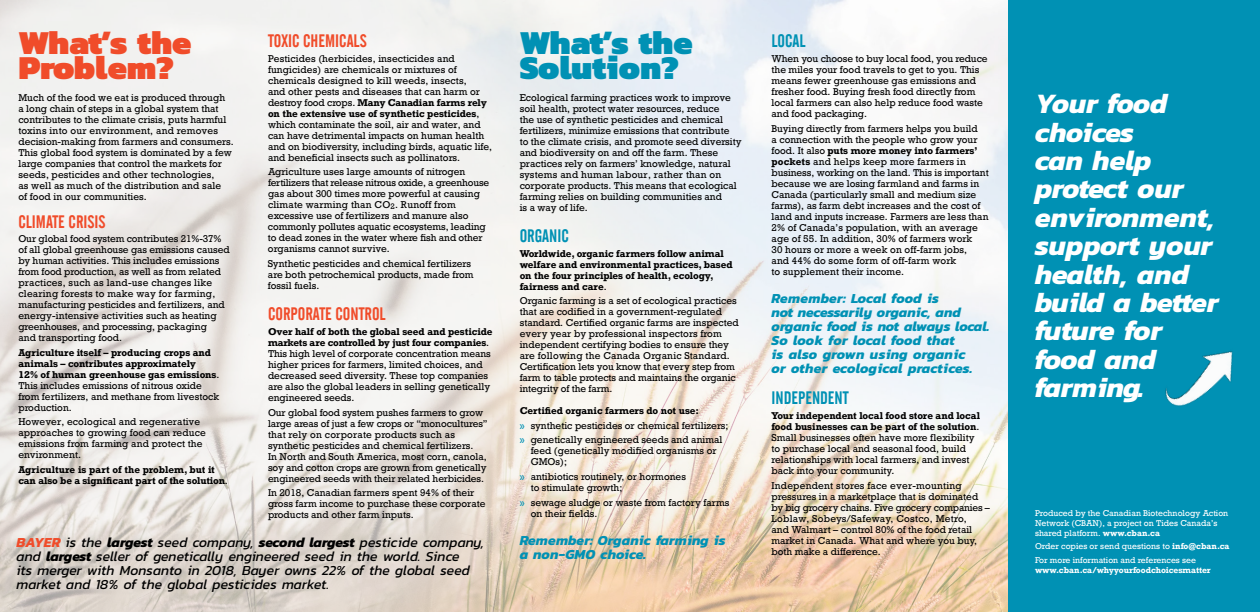
<style>
.page{position:relative;width:1260px;height:612px;background:#fff}
.page>*{position:absolute;margin:0;border:0;box-sizing:border-box;transform-origin:0 0}
.t1{font:900 34px/25px "Kanit";color:#0091b4}
.t2{font:900 34px/25px "Kanit";color:#f04c2a}
.t3{font:italic 700 28.5px/28.4px "Kanit";color:#fff}
.t4{font:18px "Alternate Gothic No 2 TL";color:#f04c2a}
.t5{font:18px "Alternate Gothic No 2 TL";color:#0091b4}
.t6{font:italic 14px/14px "Kanit";color:#000}
.t7{font:italic 700 14px/14px "Kanit";color:#0091b4}
.t8{font:9.3px/11px "Rockwell";color:#000}
.t9{font:700 9.3px/11px "Rockwell";letter-spacing:-.01em;color:#000}
.t10{font:8px/10px "Rockwell";color:#fff}
.t11{font:700 8px "Rockwell";color:#fff}
.s1{font-weight:400}
.s2{font-weight:700}
.s3{font-weight:700;color:#f04c2a}
.s4{color:#0091b4}
</style>
<div class="page">
<img style="left:0;top:0;width:1008px;height:612px">
<div style="left:1008px;top:0;width:252px;height:612px;background:#0091b4"></div>
<img style="left:1165px;top:351px;width:68px;height:55px">
<h1 class="t2" style="left:18px;top:32px;width:175px">What’s the<br>Problem?</h1>
<p class="t8" style="left:18px;top:93px;width:217px">Much of the food we eat is produced through<br>a long chain of steps in a global system that contributes to the climate crisis, puts harmful toxins into our environment, and removes decision-making from farmers and consumers.<br>This global food system is dominated by a few large companies that control the markets for seeds, pesticides and other technologies,<br>as well as much of the distribution and sale<br>of food in our communities.</p>
<h3 class="t4" style="left:18px;top:215px;width:89px">CLIMATE CRISIS</h3>
<p class="t8" style="left:18px;top:233px;width:213px">Our global food system contributes 21%-37% of all global greenhouse gas emissions caused by human activities. This includes emissions from food production, as well as from related practices, such as land-use changes like clearing forests to make way for farming, manufacturing pesticides and fertilizers, and energy-intensive activities such as heating greenhouses, and processing, packaging<br>and transporting food.</p>
<p class="t9" style="left:18px;top:348px;width:203px">Agriculture itself – producing crops and animals – contributes approximately<br>12% of human greenhouse gas emissions<span class="s1">.<br>This includes emissions of nitrous oxide from fertilizers, and methane from livestock production.</span></p>
<p class="t8" style="left:18px;top:417px;width:189px">However, ecological and regenerative approaches to growing food can reduce emissions from farming and protect the environment.</p>
<p class="t9" style="left:18px;top:465px;width:211px">Agriculture is part of the problem, but it can also be a significant part of the solution<span class="s1">.</span></p>
<h3 class="t4" style="left:268px;top:34px;width:100px">TOXIC CHEMICALS</h3>
<p class="t8" style="left:268px;top:53px;width:226px">Pesticides (herbicides, insecticides and fungicides) are chemicals or mixtures of chemicals designed to kill weeds, insects,<br>and other pests and diseases that can harm or destroy food crops. <span class="s2">Many Canadian farms rely on the extensive use of synthetic pesticides</span>, which contaminate the soil, air and water, and can have detrimental impacts on human health and on biodiversity, including birds, aquatic life, and beneficial insects such as pollinators.</p>
<p class="t8" style="left:268px;top:167px;width:223px">Agriculture uses large amounts of nitrogen fertilizers that release nitrous oxide, a greenhouse gas about 300 times more powerful at causing climate warming than CO<sub>2</sub>. Runoff from excessive use of fertilizers and manure also commonly pollutes aquatic ecosystems, leading to dead zones in the water where fish and other organisms cannot survive.</p>
<p class="t8" style="left:268px;top:259px;width:207px">Synthetic pesticides and chemical fertilizers are both petrochemical products, made from fossil fuels.</p>
<h3 class="t4" style="left:268px;top:307px;width:119px">CORPORATE CONTROL</h3>
<p class="t8" style="left:268px;top:327px;width:226px"><span class="s2">Over half of both the global seed and pesticide markets are controlled by just four companies</span>.<br>This high level of corporate concentration means higher prices for farmers, limited choices, and decreased seed diversity. These top companies are also the global leaders in selling genetically engineered seeds.</p>
<p class="t8" style="left:268px;top:407px;width:221px">Our global food system pushes farmers to grow large areas of just a few crops or “monocultures” that rely on corporate products such as synthetic pesticides and chemical fertilizers.<br>In North and South America, most corn, canola, soy and cotton crops are grown from genetically engineered seeds with their related herbicides.</p>
<p class="t8" style="left:268px;top:488px;width:219px">In 2018, Canadian farmers spent 94% of their gross farm income to purchase these corporate products and other farm inputs.</p>
<p class="t6" style="left:17px;top:536px;width:469px"><span class="s3">BAYER</span> is the <span class="s2">largest</span> seed company, <span class="s2">second largest</span> pesticide company, and <span class="s2">largest</span> seller of genetically engineered seed in the world. Since<br>its merger with Monsanto in 2018, Bayer owns 22% of the global seed market and 18% of the global pesticides market.</p>
<h1 class="t1" style="left:520px;top:32px;width:175px">What’s the<br>Solution?</h1>
<p class="t8" style="left:520px;top:93px;width:223px">Ecological farming practices work to improve soil health, protect water resources, reduce<br>the use of synthetic pesticides and chemical fertilizers, minimize emissions that contribute<br>to the climate crisis, and promote seed diversity and biodiversity on and off the farm. These practices rely on farmers’ knowledge, natural systems and human labour, rather than on corporate products. This means that ecological farming relies on building communities and<br>is a way of life.</p>
<h3 class="t5" style="left:520px;top:229px;width:51px">ORGANIC</h3>
<p class="t9" style="left:520px;top:249px;width:215px">Worldwide, organic farmers follow animal welfare and environmental practices, based on the four principles of health, ecology, fairness and care<span class="s1">.</span></p>
<p class="t8" style="left:520px;top:296px;width:221px">Organic farming is a set of ecological practices that are codified in a government-regulated standard. Certified organic farms are inspected every year by professional inspectors from independent certifying bodies to ensure they are following the Canada Organic Standard.<br>Certification lets you know that every step from farm to table protects and maintains the organic integrity of the farm.</p>
<p class="t8" style="left:520px;top:404px;width:210px;line-height:14.6px"><span class="s2">Certified organic farmers do not use:<br></span><span class="s4">»</span> synthetic pesticides or chemical fertilizers; <span class="s4">»</span> genetically engineered seeds and animal</p>
<p class="t8" style="left:531px;top:446px;width:187px">feed (genetically modified organisms or<br>GMOs);</p>
<p class="t8" style="left:531px;top:472px;width:157px;text-indent:-11px"><span class="s4">»</span> antibiotics routinely, or hormones to stimulate growth;</p>
<p class="t8" style="left:531px;top:498px;width:200px;text-indent:-11px"><span class="s4">»</span> sewage sludge or waste from factory farms on their fields.</p>
<h3 class="t7" style="left:520px;top:534px;width:207px">Remember: Organic farming is a non-GMO choice.</h3>
<h3 class="t5" style="left:772px;top:34px;width:36px">LOCAL</h3>
<p class="t8" style="left:772px;top:54px;width:218px">When you choose to buy local food, you reduce the miles your food travels to get to you. This means fewer greenhouse gas emissions and fresher food. Buying fresh food directly from local farmers can also help reduce food waste and food packaging.</p>
<p class="t8" style="left:772px;top:124px;width:219px">Buying directly from farmers helps you build<br>a connection with the people who grow your food. It also <span class="s2">puts more money into farmers’ pockets</span> and helps keep more farmers in business, working on the land. This is important because we are losing farmland and farms in Canada (particularly small and medium size farms), as farm debt increases and the cost of land and inputs increase. Farmers are less than 2% of Canada’s population, with an average age of 55. In addition, 30% of farmers work<br>30 hours or more a week on off-farm jobs,<br>and 44% do some form of off-farm work<br>to supplement their income.</p>
<h3 class="t7" style="left:772px;top:292px;width:220px">Remember: Local food is<br>not necessarily organic, and organic food is not always local.<br>So look for local food that<br>is also grown using organic<br>or other ecological practices.</h3>
<h3 class="t5" style="left:772px;top:391px;width:79px">INDEPENDENT</h3>
<p class="t8" style="left:772px;top:411px;width:210px"><span class="s2">Your independent local food store and local food businesses can be part of the solution</span>.<br>Small businesses often have more flexibility to purchase local and seasonal food, build relationships with local farmers, and invest back into your community.</p>
<p class="t8" style="left:772px;top:481px;width:220px">Independent stores face ever-mounting pressures in a marketplace that is dominated by big grocery chains. Five grocery companies – Loblaw, Sobeys/Safeway, Costco, Metro,<br>and Walmart – control 80% of the food retail market in Canada. What and where you buy, both make a difference.</p>
<h2 class="t3" style="left:1035px;top:92px;width:185px">Your food choices<br>can help protect our environment, support your health, and build a better future for food and farming.</h2>
<p class="t10" style="left:1035px;top:508px;width:195px">Produced by the Canadian Biotechnology Action<br>Network (CBAN), a project on Tides Canada’s shared platform. <span class="s2">www.cban.ca</span></p>
<p class="t10" style="left:1035px;top:540px;width:196px;line-height:13.6px">Order copies or send questions to <span class="s2">info@cban.ca<br></span>For more information and references see</p>
<p class="t11" style="left:1035px;top:567px;width:177px">www.cban.ca/whyyourfoodchoicesmatter</p>
</div>
